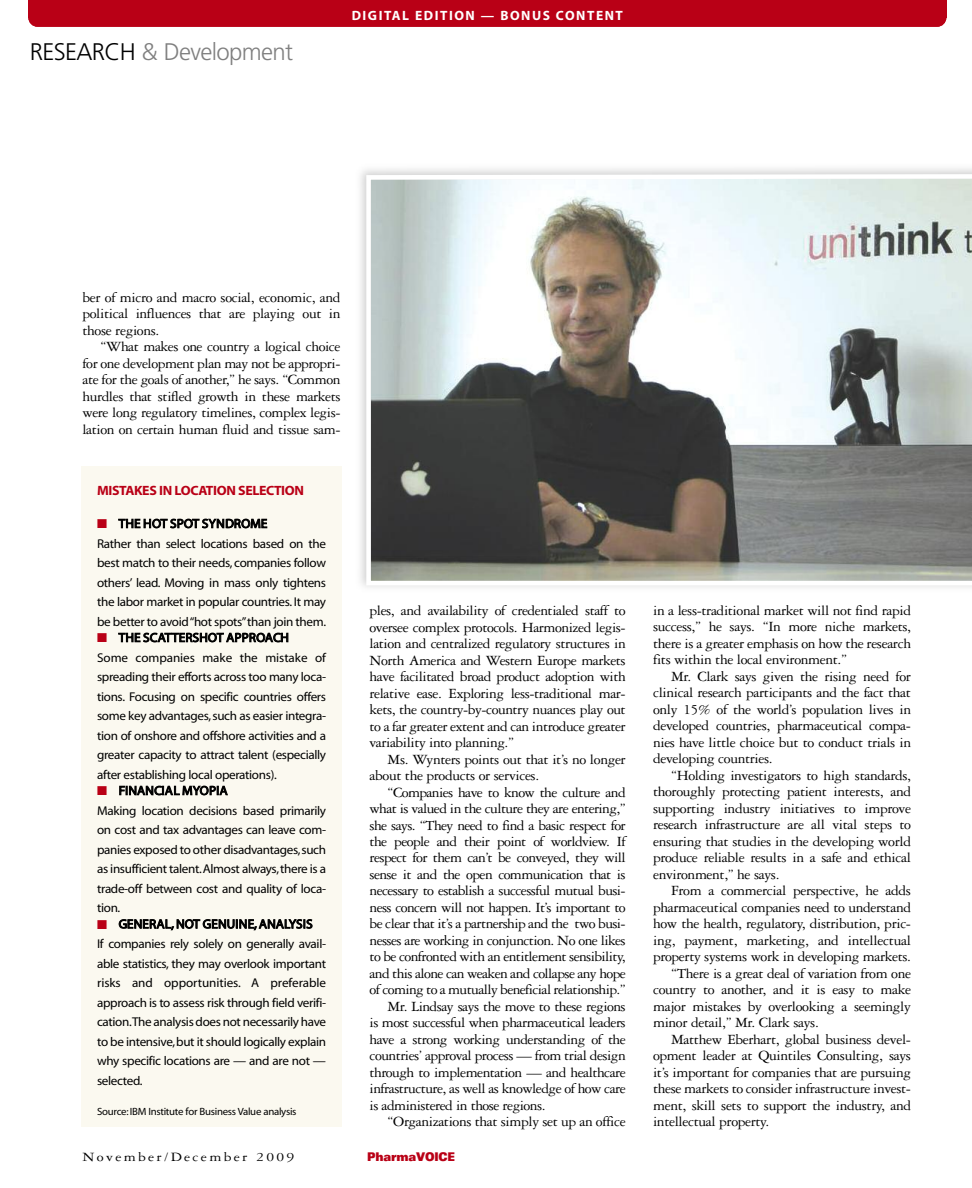
<style>
.page{position:relative;width:972px;height:1188px;background:#fff}
.page>*{position:absolute;margin:0;border:0;box-sizing:border-box;transform-origin:0 0}
.t1{font:300 24px "Frutiger";letter-spacing:-.03em;color:#808080}
.t2{font:15px/16.5px "Garamond Three";letter-spacing:-.03em;color:#000;text-align:justify}
.t3{font:13.5px "Myriad MM.700.wt.600.wd";letter-spacing:.11em;color:#fff}
.t4{font:13.5px "Myriad MM.700.wt.600.wd";letter-spacing:-.03em;color:#b90016}
.t5{font:13.5px "Garamond Three";letter-spacing:.15em;color:#000;scale:1.15 1}
.t6{font:12.75px/19.5px "Myriad MM.400.wt.600.wd";letter-spacing:-.025em;color:#000}
.t7{font:900 expanded 12px "Univers";letter-spacing:-.015em;color:#b90016;scale:.75 1}
.t8{font:10.5px "Myriad MM.400.wt.600.wd";letter-spacing:-.025em;color:#000}
.s1{color:#000}
.s2{color:#b90016}
</style>
<div class="page">
<div style="left:28px;top:0;width:918px;height:18px;background:#b90016"></div>
<div style="left:28px;top:8px;width:918px;height:19px;background:#b90016;border-radius:9px"></div>
<svg style="left:366px;top:174px;width:606px;height:411px"></svg>
<div style="left:81px;top:466px;width:261px;height:661px;background:#fbf9f0"></div>
<h1 class="t1" style="left:30px;top:42px;width:265px"><span class="s1">RESEARCH</span> &amp; Development</h1>
<p class="t3" style="left:352px;top:10px;width:273px">DIGITAL EDITION — BONUS CONTENT</p>
<p class="t2" style="left:82px;top:290px;width:260px">ber of micro and macro social, economic, and political influences that are playing out in those regions.</p>
<p class="t2" style="left:82px;top:340px;width:260px;text-indent:18px">“What makes one country a logical choice for one development plan may not be appropri&shy;ate for the goals of another,” he says. “Common hurdles that stifled growth in these markets were long regulatory timelines, complex legis&shy;lation on certain human fluid and tissue sam-</p>
<p class="t4" style="left:97px;top:485px;width:208px">MISTAKES IN LOCATION SELECTION</p>
<p class="t6" style="left:97px;top:515px;width:231px"><span class="s2">■</span> THE HOT SPOT SYNDROME<br>Rather than select locations based on the best match to their needs, companies follow others’ lead. Moving in mass only tightens the labor market in popular countries.It may be better to avoid“hot spots”than join them.</p>
<p class="t6" style="left:97px;top:629px;width:231px"><span class="s2">■</span> THE SCATTERSHOT APPROACH<br>Some companies make the mistake of spreading their efforts across too many loca&shy;tions. Focusing on specific countries offers some key advantages,such as easier integra&shy;tion of onshore and offshore activities and a greater capacity to attract talent (especially after establishing local operations).</p>
<p class="t6" style="left:97px;top:782px;width:231px"><span class="s2">■</span> FINANCIAL MYOPIA<br>Making location decisions based primarily on cost and tax advantages can leave com&shy;panies exposed to other disadvantages,such as insufficient talent.Almost always,there is a trade-off between cost and quality of loca&shy;tion.</p>
<p class="t6" style="left:97px;top:915px;width:231px"><span class="s2">■</span> GENERAL, NOT GENUINE, ANALYSIS<br>If companies rely solely on generally avail&shy;able statistics, they may overlook important risks and opportunities. A preferable approach is to assess risk through field verifi&shy;cation.The analysis does not necessarily have to be intensive,but it should logically explain why specific locations are — and are not — selected.</p>
<p class="t8" style="left:97px;top:1107px;width:201px">Source:IBM Institute for Business Value analysis</p>
<p class="t2" style="left:370px;top:604px;width:258px">ples, and availability of credentialed staff to oversee complex protocols. Harmonized legis&shy;lation and centralized regulatory structures in North America and Western Europe markets have facilitated broad product adoption with relative ease. Exploring less-traditional mar&shy;kets, the country-by-country nuances play out to a far greater extent and can introduce greater variability into planning.”</p>
<p class="t2" style="left:370px;top:752px;width:258px;text-indent:18px">Ms. Wynters points out that it’s no longer about the products or services.</p>
<p class="t2" style="left:388px;top:785px;width:240px">“Companies have to know the culture and</p>
<p class="t2" style="left:370px;top:802px;width:258px">what is valued in the culture they are entering,”</p>
<p class="t2" style="left:370px;top:818px;width:258px">she says. “They need to find a basic respect for</p>
<p class="t2" style="left:370px;top:835px;width:258px">the people and their point of worldview. If</p>
<p class="t2" style="left:370px;top:851px;width:258px">respect for them can’t be conveyed, they will</p>
<p class="t2" style="left:370px;top:868px;width:258px">sense it and the open communication that is</p>
<p class="t2" style="left:370px;top:884px;width:258px">necessary to establish a successful mutual busi-</p>
<p class="t2" style="left:370px;top:901px;width:258px">ness concern will not happen. It’s important to</p>
<p class="t2" style="left:370px;top:917px;width:258px">be clear that it’s a partnership and the two busi-</p>
<p class="t2" style="left:370px;top:934px;width:258px">nesses are working in conjunction. No one likes</p>
<p class="t2" style="left:370px;top:950px;width:258px">to be confronted with an entitlement sensibility,</p>
<p class="t2" style="left:370px;top:967px;width:258px">and this alone can weaken and collapse any hope</p>
<p class="t2" style="left:370px;top:983px;width:258px">of coming to a mutually beneficial relationship.”</p>
<p class="t2" style="left:388px;top:1000px;width:240px">Mr. Lindsay says the move to these regions</p>
<p class="t2" style="left:370px;top:1016px;width:258px">is most successful when pharmaceutical leaders</p>
<p class="t2" style="left:370px;top:1033px;width:258px">have a strong working understanding of the</p>
<p class="t2" style="left:370px;top:1049px;width:258px">countries’ approval process — from trial design</p>
<p class="t2" style="left:370px;top:1066px;width:258px">through to implementation — and healthcare</p>
<p class="t2" style="left:370px;top:1082px;width:258px">infrastructure, as well as knowledge of how care</p>
<p class="t2" style="left:370px;top:1099px;width:178px">is administered in those regions.</p>
<p class="t2" style="left:388px;top:1115px;width:240px">“Organizations that simply set up an office</p>
<p class="t5" style="left:82px;top:1153px;width:186px">November/December 2009</p>
<p class="t7" style="left:367px;top:1153px;width:119px">PharmaVOICE</p>
<p class="t2" style="left:653px;top:604px;width:260px">in a less-traditional market will not find rapid success,” he says. “In more niche markets, there is a greater emphasis on how the research fits within the local environment.”</p>
<p class="t2" style="left:653px;top:670px;width:260px;text-indent:18px">Mr. Clark says given the rising need for clinical research participants and the fact that only 15% of the world’s population lives in developed countries, pharmaceutical compa&shy;nies have little choice but to conduct trials in developing countries.</p>
<p class="t2" style="left:653px;top:769px;width:260px;text-indent:18px">“Holding investigators to high standards, thoroughly protecting patient interests, and supporting industry initiatives to improve research infrastructure are all vital steps to ensuring that studies in the developing world produce reliable results in a safe and ethical environment,” he says.</p>
<p class="t2" style="left:671px;top:884px;width:241px">From a commercial perspective, he adds</p>
<p class="t2" style="left:653px;top:901px;width:259px">pharmaceutical companies need to understand</p>
<p class="t2" style="left:653px;top:917px;width:260px">how the health, regulatory, distribution, pric-</p>
<p class="t2" style="left:653px;top:934px;width:259px">ing, payment, marketing, and intellectual</p>
<p class="t2" style="left:653px;top:950px;width:260px">property systems work in developing markets.</p>
<p class="t2" style="left:671px;top:967px;width:241px">“There is a great deal of variation from one</p>
<p class="t2" style="left:653px;top:983px;width:260px">country to another, and it is easy to make</p>
<p class="t2" style="left:653px;top:1000px;width:260px">major mistakes by overlooking a seemingly</p>
<p class="t2" style="left:653px;top:1016px;width:167px">minor detail,” Mr. Clark says.</p>
<p class="t2" style="left:671px;top:1033px;width:241px">Matthew Eberhart, global business devel-</p>
<p class="t2" style="left:653px;top:1049px;width:260px">opment leader at Quintiles Consulting, says</p>
<p class="t2" style="left:653px;top:1066px;width:259px">it’s important for companies that are pursuing</p>
<p class="t2" style="left:653px;top:1082px;width:260px">these markets to consider infrastructure invest-</p>
<p class="t2" style="left:653px;top:1099px;width:259px">ment, skill sets to support the industry, and</p>
<p class="t2" style="left:653px;top:1115px;width:118px">intellectual property.</p>
</div>
